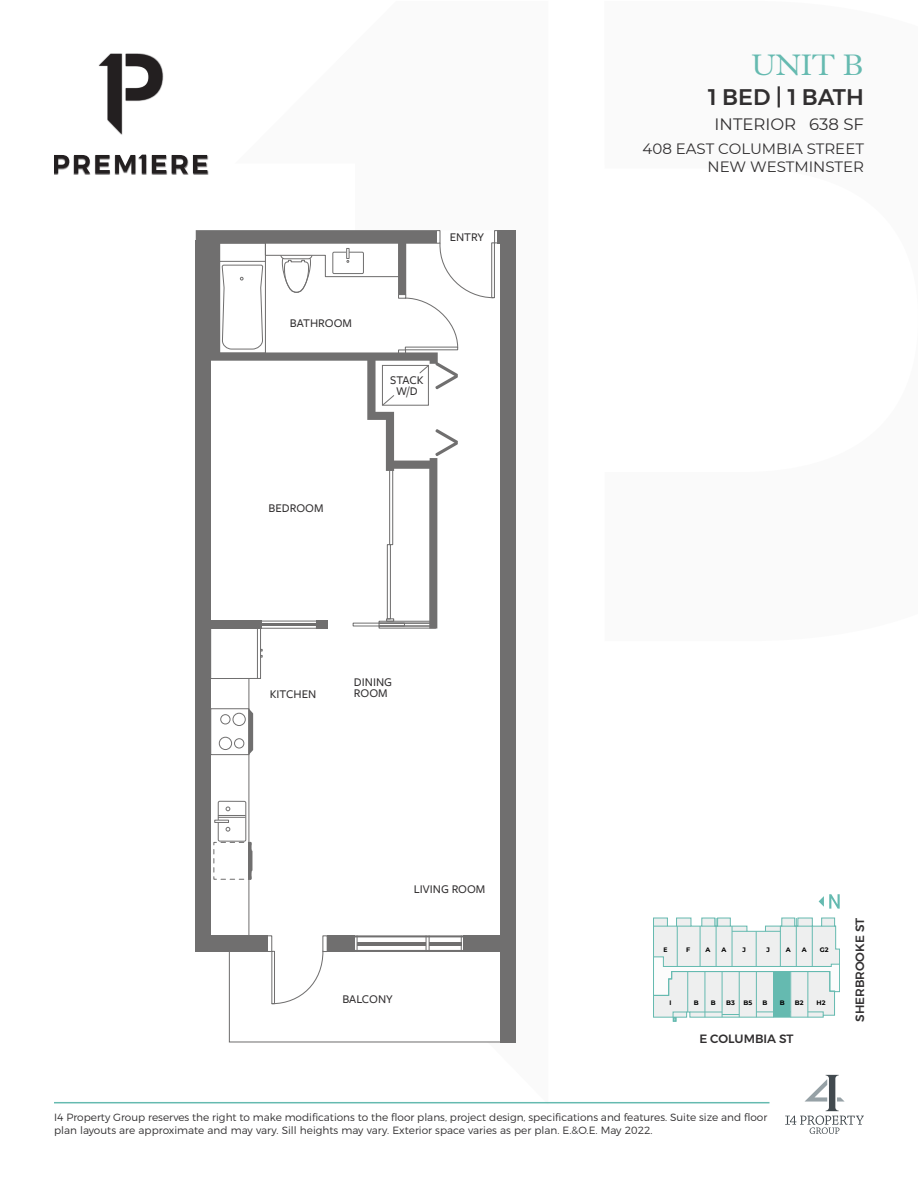
<style>
.page{position:relative;width:918px;height:1188px;background:#fff}
.page>*{position:absolute;margin:0;border:0;box-sizing:border-box;transform-origin:0 0}
.t1{font:300 30px "Plantin Std";color:#65bab0}
.t2{font:500 22.5px "Montserrat";color:#312f30}
.t3{font:16.5px "Montserrat";color:#312f30}
.t4{font:15px/18px "Montserrat";color:#312f30;text-align:right}
.t5{font:500 12.3px/11.2px "Freight Sans Pro";color:#333132}
.t6{font:500 12px "Montserrat";color:#312f30}
.t7{font:300 10.5px/12.6px "Montserrat";color:#312f30}
.t8{font:700 6.45px "Montserrat";letter-spacing:.02em;color:#000}
.t9{font:700 6.45px "Montserrat";letter-spacing:.02em;color:#000;scale:.94 1}
</style>
<div class="page">
<svg style="left:785px;top:1075px;width:79px;height:59px"></svg>
<hr style="left:54px;top:1102px;width:716px;height:1px;background:#65bab0">
<svg style="left:54px;top:155px;width:153px;height:19px"></svg>
<svg style="left:99px;top:54px;width:63px;height:80px"></svg>
<svg style="left:211px;top:243px;width:290px;height:693px"></svg>
<div style="left:501px;top:242px;width:15px;height:801px;background:#706f6f"></div>
<div style="left:196px;top:240px;width:15px;height:699px;background:#706f6f"></div>
<div style="left:498px;top:230px;width:18px;height:13px;background:#706f6f"></div>
<div style="left:464px;top:935px;width:38px;height:17px;background:#706f6f"></div>
<div style="left:196px;top:935px;width:72px;height:17px;background:#706f6f"></div>
<div style="left:327px;top:935px;width:28px;height:17px;background:#706f6f"></div>
<div style="left:267px;top:935px;width:5px;height:17px;border:1px solid #706f6f"></div>
<div style="left:322px;top:935px;width:6px;height:17px;border:1px solid #706f6f"></div>
<div style="left:494px;top:230px;width:4px;height:13px;border:1px solid #706f6f"></div>
<div style="left:491px;top:242px;width:4px;height:56px;border:1px solid #706f6f"></div>
<div style="left:210px;top:708px;width:39px;height:47px;border:1px solid #706f6f"></div>
<div style="left:220px;top:714px;width:10px;height:10px;border:1px solid #706f6f;border-radius:50%"></div>
<div style="left:234px;top:738px;width:10px;height:10px;border:1px solid #706f6f;border-radius:50%"></div>
<div style="left:219px;top:737px;width:13px;height:13px;border:1px solid #706f6f;border-radius:50%"></div>
<div style="left:233px;top:713px;width:13px;height:13px;border:1px solid #706f6f;border-radius:50%"></div>
<svg style="left:249px;top:708px;width:4px;height:47px"></svg>
<div style="left:210px;top:628px;width:51px;height:51px;border:1px solid #706f6f"></div>
<hr style="left:257px;top:628px;width:1px;height:50px;background:#706f6f">
<svg style="left:260px;top:649px;width:3px;height:9px"></svg>
<div style="left:218px;top:801px;width:28px;height:41px;border:1px solid #706f6f;border-radius:2px"></div>
<div style="left:214px;top:820px;width:15px;height:3px;border:1px solid #706f6f"></div>
<svg style="left:215px;top:807px;width:31px;height:25px"></svg>
<svg style="left:213px;top:841px;width:39px;height:39px"></svg>
<div style="left:353px;top:935px;width:112px;height:17px;border:2px solid #706f6f"></div>
<svg style="left:228px;top:936px;width:273px;height:107px"></svg>
<hr style="left:248px;top:679px;width:1px;height:257px;background:#706f6f">
<svg style="left:196px;top:230px;width:298px;height:399px"></svg>
<svg style="left:653px;top:918px;width:187px;height:103px"></svg>
<svg style="left:819px;top:894px;width:21px;height:15px"></svg>
<p class="t5" style="left:290px;top:316px;width:64px">BATHROOM</p>
<p class="t5" style="left:450px;top:231px;width:36px">ENTRY</p>
<p class="t5" style="left:390px;top:374px;width:35px;text-align:center">STACK<br>W/D</p>
<p class="t5" style="left:269px;top:502px;width:56px">BEDROOM</p>
<p class="t5" style="left:270px;top:688px;width:48px">KITCHEN</p>
<p class="t5" style="left:354px;top:676px;width:40px">DINING<br>ROOM</p>
<p class="t5" style="left:414px;top:883px;width:73px">LIVING ROOM</p>
<p class="t5" style="left:342px;top:993px;width:52px">BALCONY</p>
<h1 class="t1" style="left:752px;top:48px;width:113px">UNIT B</h1>
<h2 class="t2" style="left:708px;top:83px;width:157px">1 BED | 1 BATH</h2>
<h3 class="t3" style="left:715px;top:114px;width:151px">INTERIOR 638 SF</h3>
<h3 class="t4" style="left:643px;top:139px;width:223px">408 EAST COLUMBIA STREET<br>NEW WESTMINSTER</h3>
<p class="t9" style="left:663px;top:946px;width:6px">E</p>
<p class="t8" style="left:686px;top:946px;width:6px">F</p>
<p class="t8" style="left:706px;top:946px;width:6px">A</p>
<p class="t8" style="left:722px;top:946px;width:6px">A</p>
<p class="t8" style="left:742px;top:946px;width:5px">J</p>
<p class="t8" style="left:766px;top:946px;width:5px">J</p>
<p class="t8" style="left:786px;top:946px;width:6px">A</p>
<p class="t8" style="left:802px;top:946px;width:6px">A</p>
<p class="t8" style="left:820px;top:946px;width:10px">G2</p>
<p class="t9" style="left:670px;top:999px;width:4px">I</p>
<p class="t8" style="left:694px;top:999px;width:6px">B</p>
<p class="t8" style="left:711px;top:999px;width:6px">B</p>
<p class="t8" style="left:726px;top:999px;width:10px">B3</p>
<p class="t8" style="left:743px;top:999px;width:10px">B5</p>
<p class="t8" style="left:763px;top:999px;width:6px">B</p>
<p class="t8" style="left:780px;top:999px;width:6px">B</p>
<p class="t8" style="left:795px;top:999px;width:10px">B2</p>
<p class="t8" style="left:817px;top:999px;width:11px">H2</p>
<p class="t6" style="left:699px;top:1031px;width:96px">E COLUMBIA ST</p>
<p class="t6" style="left:852px;top:1022px;width:106px;rotate:-90deg">SHERBROOKE ST</p>
<p class="t7" style="left:54px;top:1110px;width:715px">I4 Property Group reserves the right to make modifications to the floor plans, project design, specifications and features. Suite size and floor plan layouts are approximate and may vary. Sill heights may vary. Exterior space varies as per plan. E.&amp;O.E. May 2022.</p>
</div>
